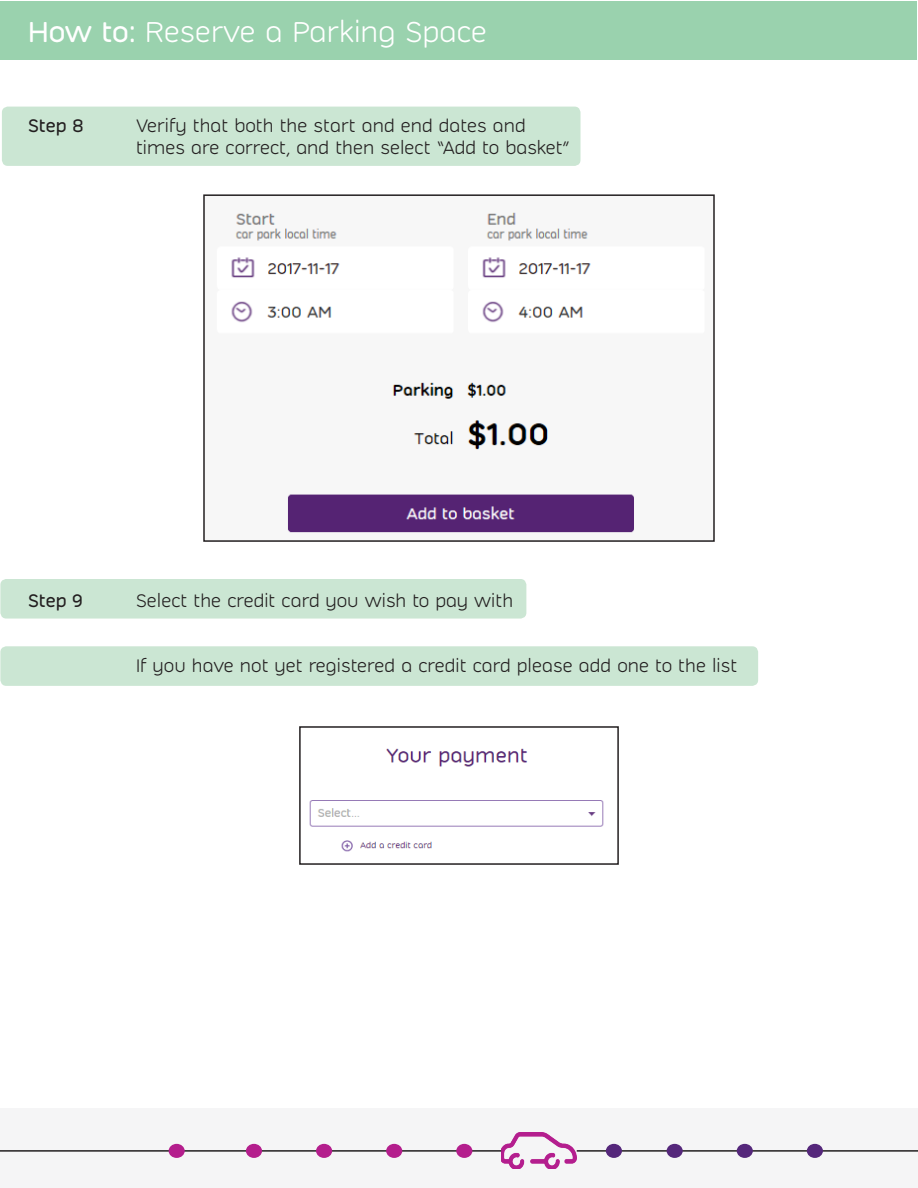
<style>
.page{position:relative;width:918px;height:1188px;background:#fff}
.page>*{position:absolute;margin:0;border:0;box-sizing:border-box;transform-origin:0 0}
.t1{font:300 28.5px "Indigo Sans";color:#fff}
.t2{font:300 18px "Indigo Sans";color:#231f20}
.t3{font:18px "Indigo Sans";color:#231f20}
.s1{font-weight:400}
</style>
<div class="page">
<div style="left:1px;top:1px;width:916px;height:59px;background:#9ad2ae"></div>
<div style="left:0;top:1108px;width:918px;height:80px;background:#f5f5f6"></div>
<div style="left:2px;top:107px;width:579px;height:59px;background:#cbe6d3;border-radius:6px"></div>
<div style="left:0;top:579px;width:526px;height:40px;background:#cbe6d3;border-radius:6px"></div>
<img style="left:501px;top:1133px;width:76px;height:36px">
<img style="left:231px;top:212px;width:403px;height:321px">
<div style="left:203px;top:194px;width:512px;height:348px;border:2px solid #231f20"></div>
<div style="left:0;top:646px;width:758px;height:40px;background:#cbe6d3;border-radius:6px"></div>
<img style="left:309px;top:748px;width:295px;height:104px">
<div style="left:299px;top:726px;width:320px;height:139px;border:2px solid #231f20"></div>
<hr style="left:0;top:1150px;width:501px;height:2px;background:#231f20">
<hr style="left:577px;top:1150px;width:341px;height:2px;background:#231f20">
<div style="left:246px;top:1144px;width:16px;height:14px;background:#b41e8d;border-radius:50%"></div>
<div style="left:169px;top:1144px;width:16px;height:14px;background:#b41e8d;border-radius:50%"></div>
<div style="left:456px;top:1144px;width:16px;height:14px;background:#b41e8d;border-radius:50%"></div>
<div style="left:386px;top:1144px;width:16px;height:14px;background:#b41e8d;border-radius:50%"></div>
<div style="left:316px;top:1144px;width:16px;height:14px;background:#b41e8d;border-radius:50%"></div>
<div style="left:807px;top:1144px;width:16px;height:14px;background:#55277b;border-radius:50%"></div>
<div style="left:737px;top:1144px;width:16px;height:14px;background:#55277b;border-radius:50%"></div>
<div style="left:667px;top:1144px;width:16px;height:14px;background:#55277b;border-radius:50%"></div>
<div style="left:606px;top:1144px;width:16px;height:14px;background:#55277b;border-radius:50%"></div>
<h1 class="t1" style="left:28px;top:15px;width:461px"><span class="s1">How to:</span> Reserve a Parking Space</h1>
<p class="t3" style="left:28px;top:115px;width:57px">Step 8</p>
<p class="t2" style="left:136px;top:115px;width:391px">Verify that both the start and end dates and</p>
<p class="t2" style="left:136px;top:136px;width:435px">times are correct, and then select “Add to basket”</p>
<p class="t3" style="left:28px;top:590px;width:57px">Step 9</p>
<p class="t2" style="left:136px;top:590px;width:379px">Select the credit card you wish to pay with</p>
<p class="t2" style="left:136px;top:655px;width:603px">If you have not yet registered a credit card please add one to the list</p>
</div>
